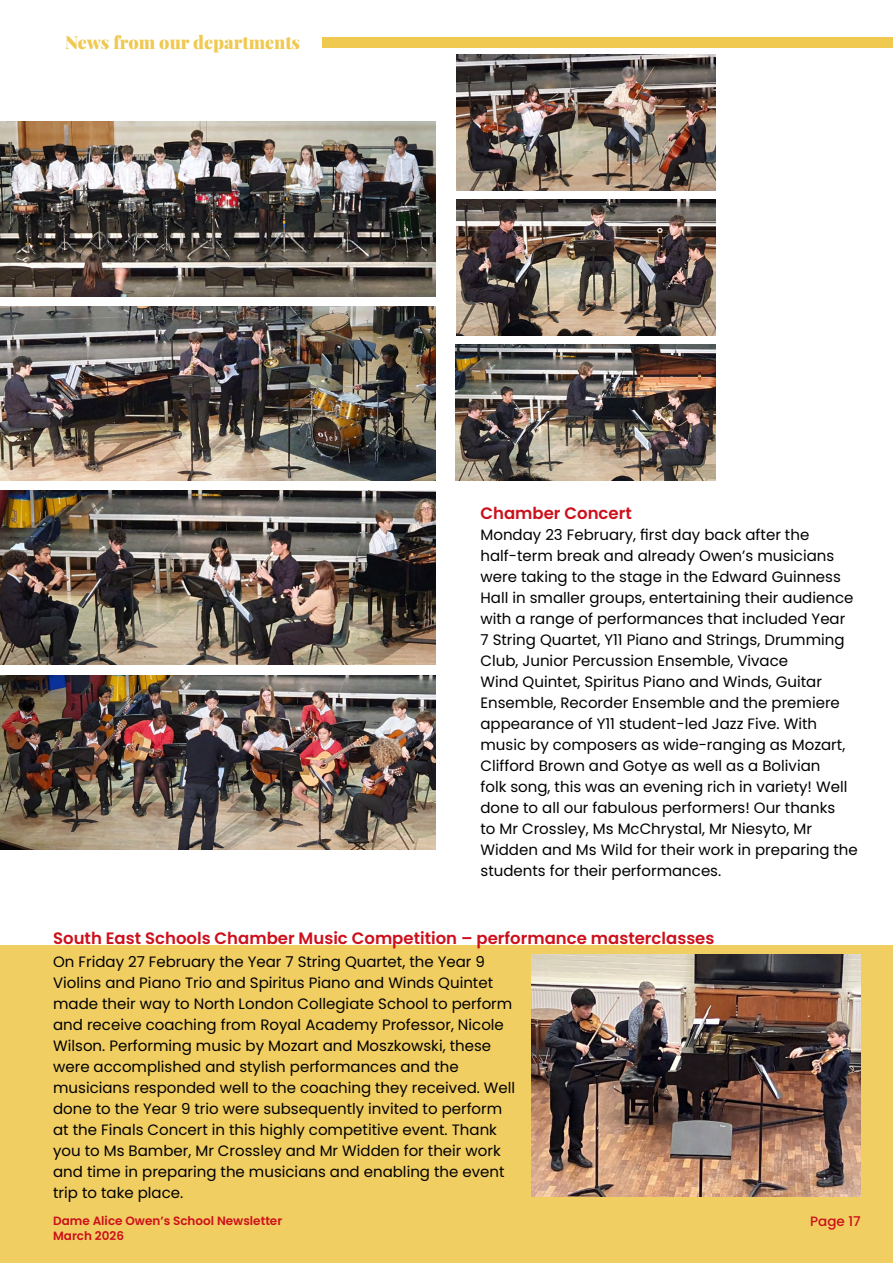
<style>
.page{position:relative;width:893px;height:1263px;background:#fff}
.page>*{position:absolute;margin:0;border:0;box-sizing:border-box;transform-origin:0 0}
.t1{font:900 18px "Playfair Display";color:#f0c951}
.t2{font:600 16.5px "Poppins";color:#cc101b}
.t3{font:15px/21px "Poppins";color:#000}
.t4{font:500 13.5px "Poppins";color:#cc101b}
.t5{font:600 12px "Poppins";color:#cc101b}
</style>
<div class="page">
<div style="left:0;top:1182px;width:893px;height:81px;background:#f1ce61"></div>
<div style="left:322px;top:37px;width:571px;height:11px;background:#f0c951"></div>
<div style="left:0;top:945px;width:893px;height:242px;background:#f1ce61"></div>
<img style="left:0;top:306px;width:436px;height:175px">
<img style="left:457px;top:55px;width:259px;height:136px">
<img style="left:457px;top:200px;width:259px;height:136px">
<img style="left:456px;top:345px;width:260px;height:136px">
<img style="left:0;top:491px;width:436px;height:174px">
<img style="left:0;top:675px;width:436px;height:174px">
<img style="left:0;top:122px;width:436px;height:174px">
<img style="left:531px;top:954px;width:329px;height:243px">
<p class="t1" style="left:65px;top:28px;width:236px">News from our departments</p>
<p class="t2" style="left:480px;top:504px;width:153px">Chamber Concert</p>
<p class="t3" style="left:480px;top:524px;width:379px">Monday 23 February, first day back after the half-term break and already Owen’s musicians were taking to the stage in the Edward Guinness Hall in smaller groups, entertaining their audience with a range of performances that included Year<br>7 String Quartet, Y11 Piano and Strings, Drumming Club, Junior Percussion Ensemble, Vivace<br>Wind Quintet, Spiritus Piano and Winds, Guitar Ensemble, Recorder Ensemble and the premiere appearance of Y11 student-led Jazz Five. With music by composers as wide-ranging as Mozart, Clifford Brown and Gotye as well as a Bolivian<br>folk song, this was an evening rich in variety! Well done to all our fabulous performers! Our thanks<br>to Mr Crossley, Ms McChrystal, Mr Niesyto, Mr Widden and Ms Wild for their work in preparing the students for their performances.</p>
<p class="t2" style="left:53px;top:929px;width:663px">South East Schools Chamber Music Competition – performance masterclasses</p>
<p class="t3" style="left:53px;top:951px;width:464px">On Friday 27 February the Year 7 String Quartet, the Year 9<br>Violins and Piano Trio and Spiritus Piano and Winds Quintet made their way to North London Collegiate School to perform and receive coaching from Royal Academy Professor, Nicole Wilson. Performing music by Mozart and Moszkowski, these were accomplished and stylish performances and the musicians responded well to the coaching they received. Well done to the Year 9 trio were subsequently invited to perform at the Finals Concert in this highly competitive event. Thank you to Ms Bamber, Mr Crossley and Mr Widden for their work and time in preparing the musicians and enabling the event trip to take place.</p>
<p class="t5" style="left:53px;top:1213px;width:231px">Dame Alice Owen’s School Newsletter</p>
<p class="t4" style="left:810px;top:1213px;width:52px">Page 17</p>
<p class="t5" style="left:53px;top:1228px;width:72px">March 2026</p>
</div>
